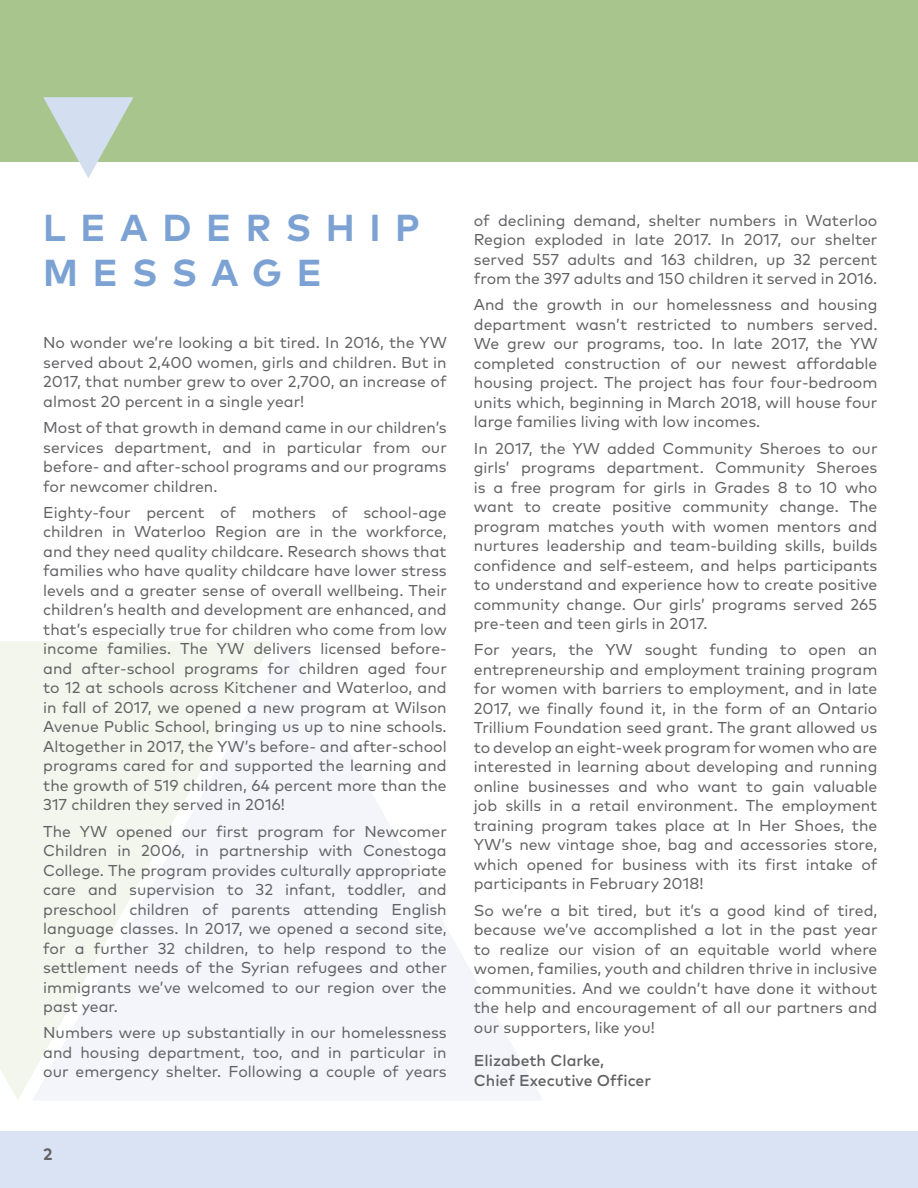
<style>
.page{position:relative;width:918px;height:1188px;background:#fff}
.page>*{position:absolute;margin:0;border:0;box-sizing:border-box;transform-origin:0 0}
.t1{font:700 37.5px/45px "Mark OT";letter-spacing:.39em;color:#7ca2d4}
.t2{font:700 16.5px "Mark OT";color:#636366}
.t3{font:15.75px/19.5px "Mark OT";color:#636366;text-align:justify}
.t4{font:500 15.75px/19.5px "Mark OT";color:#636366}
</style>
<div class="page">
<div style="left:0;top:1131px;width:918px;height:57px;background:#dae3f3"></div>
<div style="left:0;top:0;width:918px;height:162px;background:#a7c58d"></div>
<svg style="left:273px;top:642px;width:269px;height:458px;fill:#f3f5fa"></svg>
<svg style="left:0;top:641px;width:273px;height:459px;fill:#f2f6ec"></svg>
<svg style="left:43px;top:97px;width:90px;height:81px"></svg>
<h1 class="t1" style="left:43px;top:204px;width:378px">LEADERSHIP<br>MESSAGE</h1>
<p class="t3" style="left:43px;top:333px;width:405px">No wonder we’re looking a bit tired. In 2016, the YW served about 2,400 women, girls and children. But in 2017, that number grew to over 2,700, an increase of almost 20 percent in a single year!</p>
<p class="t3" style="left:43px;top:418px;width:405px">Most of that growth in demand came in our children’s services department, and in particular from our before- and after-school programs and our programs for newcomer children.</p>
<p class="t3" style="left:43px;top:502px;width:405px">Eighty-four percent of mothers of school-age children in Waterloo Region are in the workforce, and they need quality childcare. Research shows that families who have quality childcare have lower stress levels and a greater sense of overall wellbeing. Their children’s health and development are enhanced, and that’s especially true for children who come from low income families. The YW delivers licensed before&shy;and after-school programs for children aged four to 12 at schools across Kitchener and Waterloo, and in fall of 2017, we opened a new program at Wilson Avenue Public School, bringing us up to nine schools.<br>Altogether in 2017, the YW’s before- and after-school programs cared for and supported the learning and the growth of 519 children, 64 percent more than the 317 children they served in 2016!</p>
<p class="t3" style="left:43px;top:821px;width:405px">The YW opened our first program for Newcomer Children in 2006, in partnership with Conestoga College. The program provides culturally appropriate care and supervision to 32 infant, toddler, and preschool children of parents attending English language classes. In 2017, we opened a second site, for a further 32 children, to help respond to the settlement needs of the Syrian refugees and other immigrants we’ve welcomed to our region over the past year.</p>
<p class="t3" style="left:43px;top:1023px;width:405px">Numbers were up substantially in our homelessness and housing department, too, and in particular in our emergency shelter. Following a couple of years</p>
<p class="t2" style="left:43px;top:1144px;width:11px">2</p>
<p class="t3" style="left:474px;top:210px;width:405px">of declining demand, shelter numbers in Waterloo Region exploded in late 2017. In 2017, our shelter served 557 adults and 163 children, up 32 percent from the 397 adults and 150 children it served in 2016.</p>
<p class="t3" style="left:474px;top:295px;width:405px">And the growth in our homelessness and housing department wasn’t restricted to numbers served.<br>We grew our programs, too. In late 2017, the YW completed construction of our newest affordable housing project. The project has four four-bedroom units which, beginning in March 2018, will house four large families living with low incomes.</p>
<p class="t3" style="left:474px;top:438px;width:405px">In 2017, the YW added Community Sheroes to our girls’ programs department. Community Sheroes is a free program for girls in Grades 8 to 10 who want to create positive community change. The program matches youth with women mentors and nurtures leadership and team-building skills, builds confidence and self-esteem, and helps participants to understand and experience how to create positive community change. Our girls’ programs served 265 pre-teen and teen girls in 2017.</p>
<p class="t3" style="left:474px;top:640px;width:405px">For years, the YW sought funding to open an entrepreneurship and employment training program for women with barriers to employment, and in late 2017, we finally found it, in the form of an Ontario Trillium Foundation seed grant. The grant allowed us to develop an eight-week program for women who are interested in learning about developing and running online businesses and who want to gain valuable job skills in a retail environment. The employment training program takes place at In Her Shoes, the YW’s new vintage shoe, bag and accessories store, which opened for business with its first intake of participants in February 2018!</p>
<p class="t3" style="left:474px;top:900px;width:405px">So we’re a bit tired, but it’s a good kind of tired, because we’ve accomplished a lot in the past year to realize our vision of an equitable world where women, families, youth and children thrive in inclusive communities. And we couldn’t have done it without the help and encouragement of all our partners and our supporters, like you!</p>
<p class="t4" style="left:474px;top:1051px;width:179px">Elizabeth Clarke,<br>Chief Executive Officer</p>
</div>
